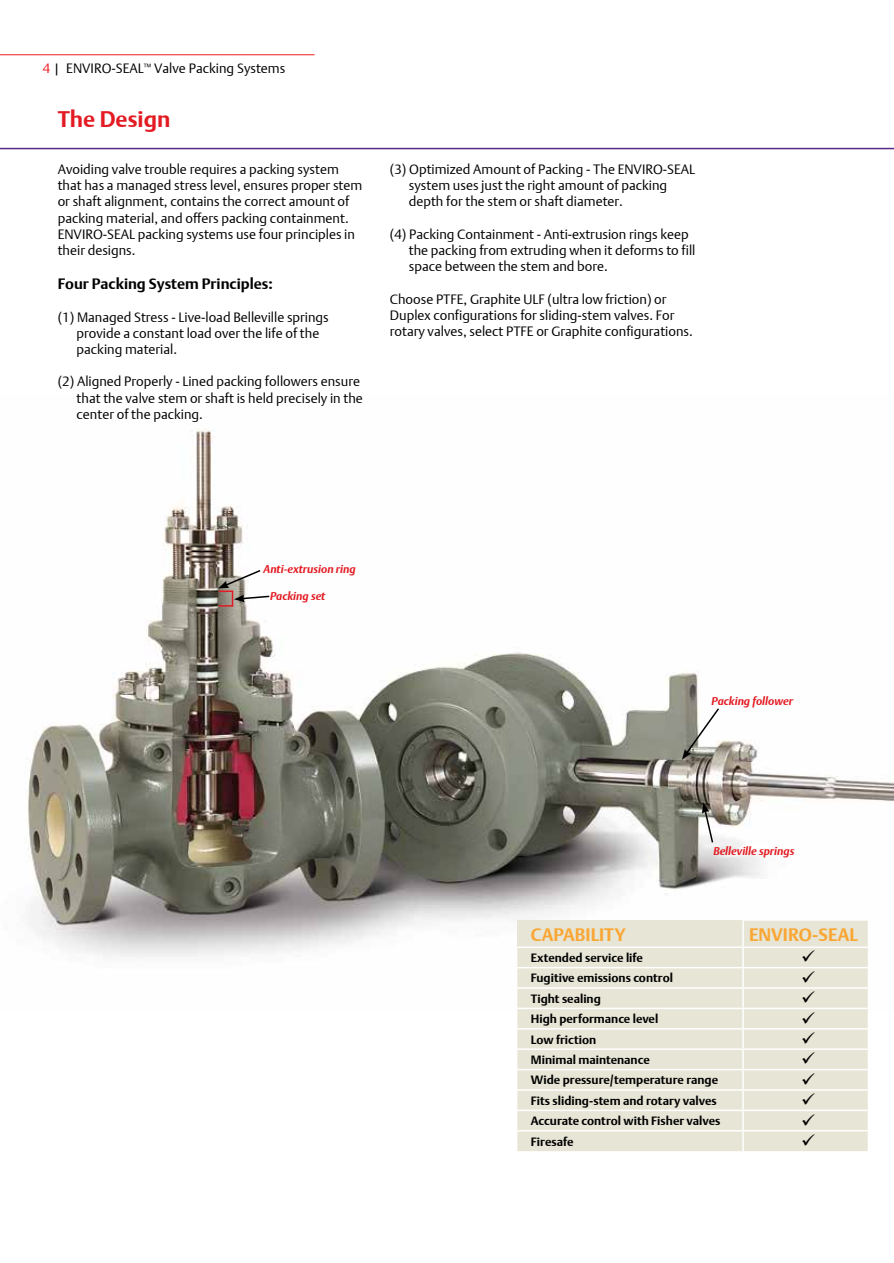
<style>
.page{position:relative;width:894px;height:1263px;background:#fff}
.page>*{position:absolute;margin:0;border:0;box-sizing:border-box;transform-origin:0 0}
.t1{font:700 22.5px "DTL Argo T";color:#e31b23}
.t2{font:700 18px "DTL Argo T";color:#faa634}
.t3{font:700 15px "DTL Argo T";color:#000}
.t4{font:13.5px/16.2px "DTL Argo T Light";color:#000}
.t5{font:700 12px "DTL Argo T";color:#000}
.t6{font:italic 700 11.25px "DTL Argo T";color:#e31b23}
.s1{color:#ed1d24}
</style>
<div class="page">
<hr style="left:0;top:148px;width:893px;height:1px;background:#552988">
<hr style="left:0;top:54px;width:314px;height:1px;background:#ed1d24">
<img style="left:27px;top:429px;width:866px;height:581px">
<svg style="left:681px;top:706px;width:39px;height:53px"></svg>
<svg style="left:701px;top:802px;width:13px;height:42px"></svg>
<svg style="left:218px;top:568px;width:53px;height:38px"></svg>
<div style="left:517px;top:920px;width:350px;height:231px;background:#e6e5d6"></div>
<hr style="left:517px;top:946px;width:225px;height:2px;background:#fff">
<hr style="left:742px;top:946px;width:125px;height:2px;background:#fff">
<hr style="left:517px;top:967px;width:225px;height:1px;background:#fff">
<hr style="left:742px;top:967px;width:125px;height:1px;background:#fff">
<hr style="left:517px;top:987px;width:225px;height:1px;background:#fff">
<hr style="left:742px;top:987px;width:125px;height:1px;background:#fff">
<hr style="left:517px;top:1007px;width:225px;height:2px;background:#fff">
<hr style="left:742px;top:1007px;width:125px;height:2px;background:#fff">
<hr style="left:517px;top:1028px;width:225px;height:1px;background:#fff">
<hr style="left:742px;top:1028px;width:125px;height:1px;background:#fff">
<hr style="left:517px;top:1048px;width:225px;height:2px;background:#fff">
<hr style="left:742px;top:1048px;width:125px;height:2px;background:#fff">
<hr style="left:517px;top:1068px;width:225px;height:2px;background:#fff">
<hr style="left:742px;top:1068px;width:125px;height:2px;background:#fff">
<hr style="left:517px;top:1089px;width:225px;height:1px;background:#fff">
<hr style="left:742px;top:1089px;width:125px;height:1px;background:#fff">
<hr style="left:517px;top:1109px;width:225px;height:2px;background:#fff">
<hr style="left:742px;top:1109px;width:125px;height:2px;background:#fff">
<hr style="left:517px;top:1130px;width:225px;height:1px;background:#fff">
<hr style="left:742px;top:1130px;width:125px;height:1px;background:#fff">
<svg style="left:742px;top:920px;width:1px;height:231px"></svg>
<svg style="left:802px;top:950px;width:12px;height:12px"></svg>
<svg style="left:802px;top:970px;width:12px;height:12px"></svg>
<svg style="left:802px;top:991px;width:12px;height:12px"></svg>
<svg style="left:802px;top:1011px;width:12px;height:12px"></svg>
<svg style="left:802px;top:1032px;width:12px;height:11px"></svg>
<svg style="left:802px;top:1052px;width:12px;height:12px"></svg>
<svg style="left:802px;top:1072px;width:12px;height:12px"></svg>
<svg style="left:802px;top:1093px;width:12px;height:12px"></svg>
<svg style="left:802px;top:1113px;width:12px;height:12px"></svg>
<svg style="left:802px;top:1134px;width:12px;height:12px"></svg>
<p class="t4" style="left:43px;top:60px;width:244px"><span class="s1">4</span> | ENVIRO-SEAL<sup>™</sup> Valve Packing Systems</p>
<h1 class="t1" style="left:58px;top:106px;width:114px">The Design</h1>
<p class="t4" style="left:58px;top:161px;width:306px">Avoiding valve trouble requires a packing system that has a managed stress level, ensures proper stem or shaft alignment, contains the correct amount of packing material, and offers packing containment.<br>ENVIRO-SEAL packing systems use four principles in their designs.</p>
<p class="t3" style="left:58px;top:275px;width:216px">Four Packing System Principles:</p>
<p class="t4" style="left:77px;top:309px;width:254px;text-indent:-19px">(1) Managed Stress - Live-load Belleville springs provide a constant load over the life of the packing material.</p>
<p class="t4" style="left:77px;top:373px;width:288px;text-indent:-19px">(2) Aligned Properly - Lined packing followers ensure that the valve stem or shaft is held precisely in the center of the packing.</p>
<p class="t4" style="left:408px;top:161px;width:288px;text-indent:-19px">(3) Optimized Amount of Packing - The ENVIRO-SEAL system uses just the right amount of packing depth for the stem or shaft diameter.</p>
<p class="t4" style="left:408px;top:226px;width:288px;text-indent:-19px">(4) Packing Containment - Anti-extrusion rings keep the packing from extruding when it deforms to fill space between the stem and bore.</p>
<p class="t4" style="left:390px;top:291px;width:304px">Choose PTFE, Graphite ULF (ultra low friction) or<br>Duplex configurations for sliding-stem valves. For rotary valves, select PTFE or Graphite configurations.</p>
<p class="t6" style="left:263px;top:562px;width:94px">Anti-extrusion ring</p>
<p class="t6" style="left:270px;top:589px;width:57px">Packing set</p>
<p class="t6" style="left:711px;top:694px;width:83px">Packing follower</p>
<p class="t6" style="left:713px;top:844px;width:82px">Belleville springs</p>
<h2 class="t2" style="left:530px;top:923px;width:96px">CAPABILITY</h2>
<h2 class="t2" style="left:748px;top:923px;width:110px">ENVIRO-SEAL</h2>
<p class="t5" style="left:530px;top:950px;width:114px">Extended service life</p>
<p class="t5" style="left:530px;top:971px;width:144px">Fugitive emissions control</p>
<p class="t5" style="left:530px;top:991px;width:71px">Tight sealing</p>
<p class="t5" style="left:530px;top:1012px;width:129px">High performance level</p>
<p class="t5" style="left:530px;top:1032px;width:67px">Low friction</p>
<p class="t5" style="left:530px;top:1052px;width:120px">Minimal maintenance</p>
<p class="t5" style="left:530px;top:1073px;width:189px">Wide pressure/temperature range</p>
<p class="t5" style="left:530px;top:1093px;width:187px">Fits sliding-stem and rotary valves</p>
<p class="t5" style="left:530px;top:1113px;width:191px">Accurate control with Fisher valves</p>
<p class="t5" style="left:530px;top:1134px;width:44px">Firesafe</p>
</div>
